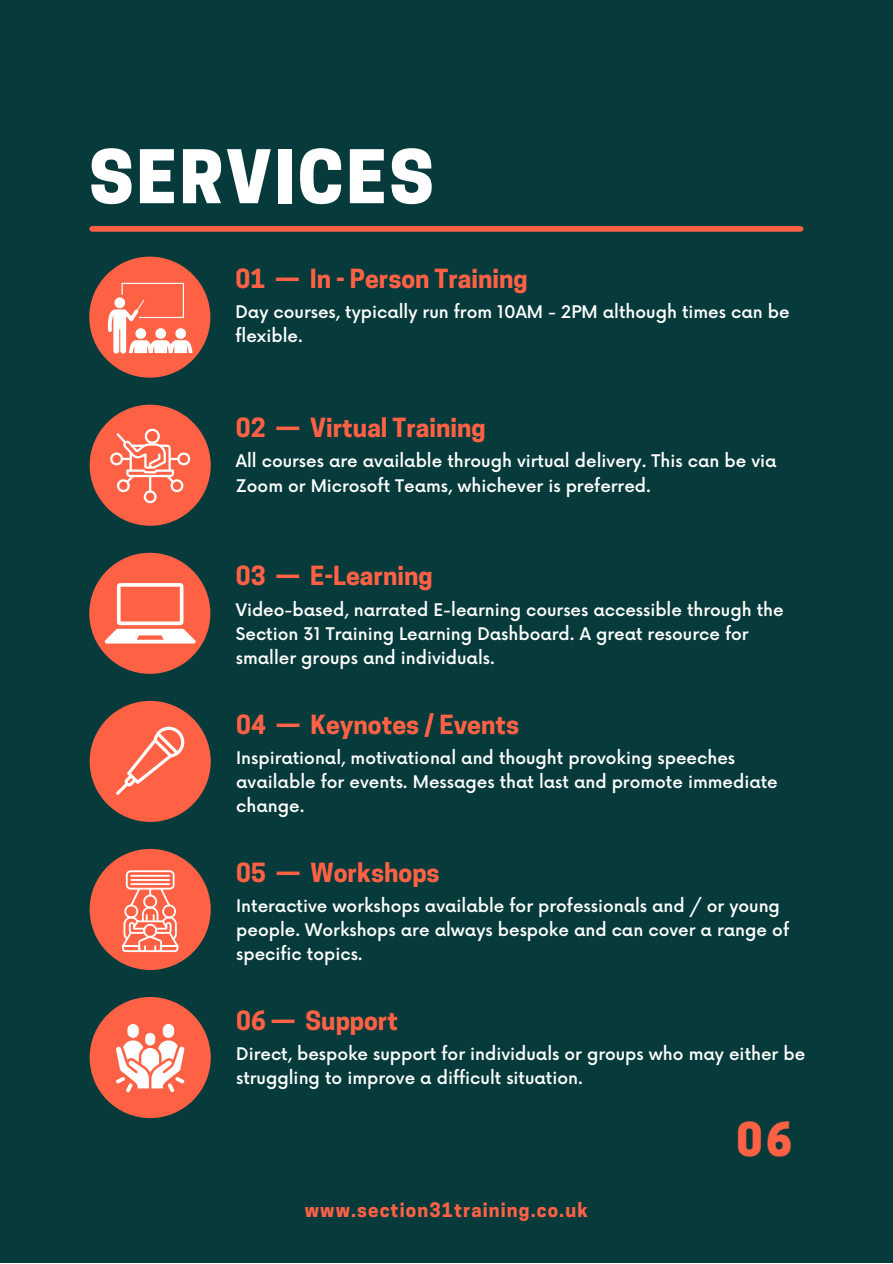
<style>
.page{position:relative;width:893px;height:1264px;background:#fff}
.page>*{position:absolute;margin:0;border:0;box-sizing:border-box;transform-origin:0 0}
.t1{font:800 69.3px "Cooper Hewitt";letter-spacing:.04em;color:#fff}
.t2{font:800 43.65px "Cooper Hewitt";color:#ff6145}
.t3{font:700 24.75px "Cooper Hewitt";color:#ff6145}
.t4{font:700 18.75px "Cooper Hewitt";letter-spacing:.06em;color:#ff6145}
.t5{font:500 16.95px/24.5px "Now";color:#fff}
</style>
<div class="page">
<div style="left:0;top:0;width:892px;height:1262px;background:#073a3b"></div>
<div style="left:92px;top:226px;width:708px;height:6px;background:#ff6145"></div>
<div style="left:89px;top:553px;width:121px;height:121px;background:#ff6145;border-radius:50%"></div>
<div style="left:90px;top:405px;width:121px;height:121px;background:#ff6145;border-radius:50%"></div>
<div style="left:89px;top:256px;width:121px;height:122px;background:#ff6145;border-radius:50%"></div>
<div style="left:90px;top:701px;width:121px;height:121px;background:#ff6145;border-radius:50%"></div>
<div style="left:90px;top:849px;width:121px;height:121px;background:#ff6145;border-radius:50%"></div>
<div style="left:90px;top:997px;width:121px;height:121px;background:#ff6145;border-radius:50%"></div>
<svg style="left:110px;top:428px;width:80px;height:76px"></svg>
<svg style="left:108px;top:283px;width:84px;height:70px"></svg>
<svg style="left:105px;top:583px;width:90px;height:60px"></svg>
<svg style="left:116px;top:726px;width:68px;height:69px"></svg>
<svg style="left:122px;top:870px;width:56px;height:82px"></svg>
<hr style="left:130px;top:874px;width:40px;height:2px;background:#fff">
<hr style="left:130px;top:879px;width:40px;height:1px;background:#fff">
<hr style="left:130px;top:883px;width:40px;height:2px;background:#fff">
<div style="left:145px;top:1032px;width:10px;height:13px;background:#fff;border-radius:5px"></div>
<div style="left:127px;top:1023px;width:12px;height:14px;background:#fff;border-radius:6px"></div>
<div style="left:163px;top:1023px;width:11px;height:14px;background:#fff;border-radius:6px"></div>
<svg style="left:116px;top:1040px;width:68px;height:52px"></svg>
<p class="t1" style="left:89px;top:151px;width:346px">SERVICES</p>
<p class="t3" style="left:235px;top:269px;width:294px">01 — In - Person Training</p>
<p class="t5" style="left:235px;top:300px;width:555px">Day courses, typically run from 10AM - 2PM although times can be flexible.</p>
<p class="t3" style="left:236px;top:418px;width:251px">02 — Virtual Training</p>
<p class="t5" style="left:236px;top:450px;width:542px">All courses are available through virtual delivery. This can be via<br>Zoom or Microsoft Teams, whichever is preferred.</p>
<p class="t3" style="left:236px;top:567px;width:198px">03 — E-Learning</p>
<p class="t5" style="left:236px;top:598px;width:549px">Video-based, narrated E-learning courses accessible through the<br>Section 31 Training Learning Dashboard. A great resource for smaller groups and individuals.</p>
<p class="t3" style="left:236px;top:715px;width:284px">04 — Keynotes / Events</p>
<p class="t5" style="left:236px;top:746px;width:543px">Inspirational, motivational and thought provoking speeches available for events. Messages that last and promote immediate change.</p>
<p class="t3" style="left:236px;top:863px;width:205px">05 — Workshops</p>
<p class="t5" style="left:236px;top:894px;width:554px">Interactive workshops available for professionals and / or young people. Workshops are always bespoke and can cover a range of specific topics.</p>
<p class="t3" style="left:236px;top:1011px;width:163px">06 — Support</p>
<p class="t5" style="left:236px;top:1042px;width:570px">Direct, bespoke support for individuals or groups who may either be struggling to improve a difficult situation.</p>
<p class="t4" style="left:305px;top:1202px;width:284px">www.section31training.co.uk</p>
<p class="t2" style="left:736px;top:1123px;width:57px">06</p>
</div>
